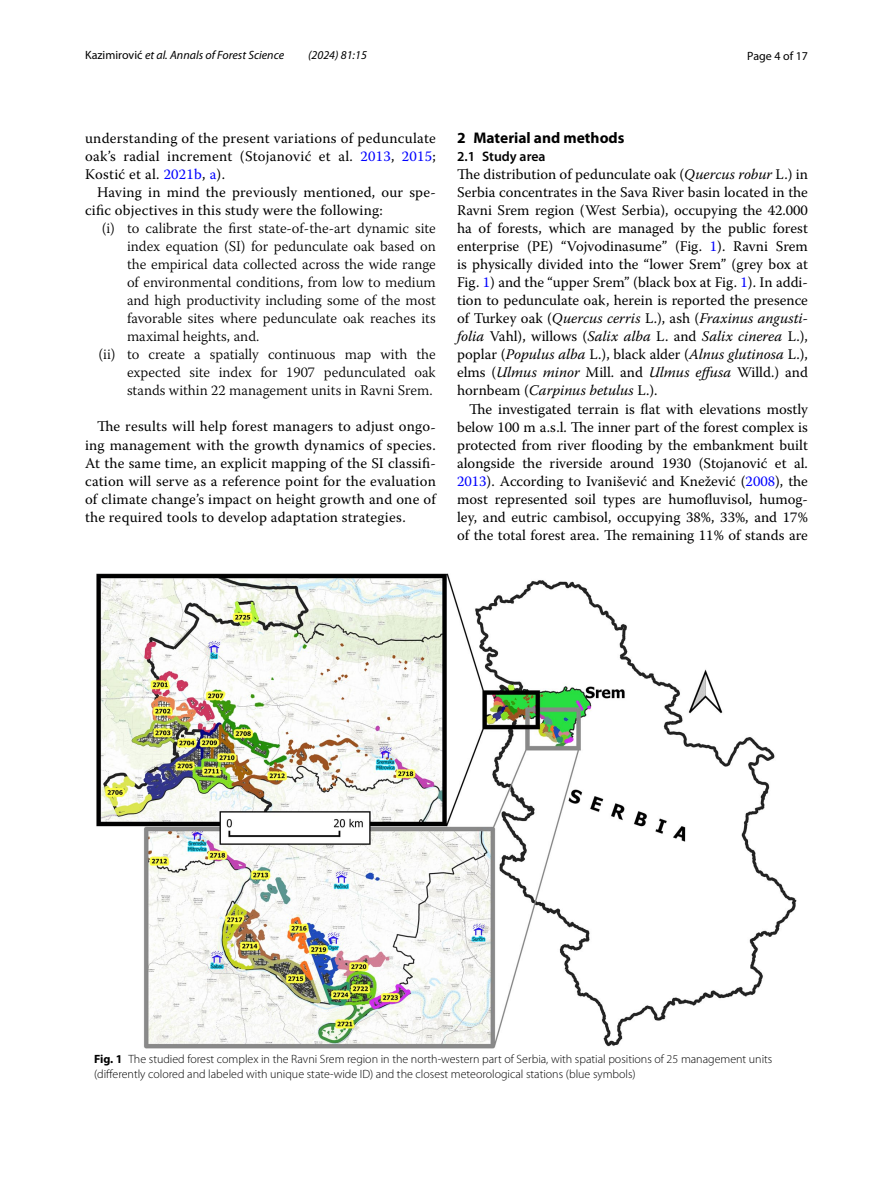
<style>
.page{position:relative;width:893px;height:1187px;background:#fff}
.page>*{position:absolute;margin:0;border:0;box-sizing:border-box;transform-origin:0 0}
.t1{font:700 15.45px "Myriad Pro";color:#000}
.t2{font:14.7px/18px "Warnock Pro";letter-spacing:.015em;color:#000;text-align:justify}
.t3{font:300 14.7px "Warnock Pro";color:#000}
.t4{font:600 13.8px "Myriad Pro";color:#000}
.t5{font:300 12px/15px "Myriad Pro";color:#000}
.t6{font:italic 12px "Myriad Pro";color:#000}
.t7{font:12px "Myriad Pro";color:#000}
.s1{font-style:normal}
.s2{color:#00f}
.s3{font-style:italic}
.s4{font-weight:700}
</style>
<div class="page">
<img style="left:96px;top:573px;width:701px;height:475px">
<p class="t6" style="left:85px;top:48px;width:201px"><span class="s1">Kazimirović</span> et al. Annals of Forest Science</p>
<p class="t6" style="left:308px;top:48px;width:60px">(2024) 81:15</p>
<p class="t7" style="left:747px;top:48px;width:62px">Page 4 of 17</p>
<p class="t2" style="left:85px;top:128px;width:352px">understanding of the present variations of pedunculate oak’s radial increment (Stojanović et al. <span class="s2">2013</span>, <span class="s2">2015</span>; Kostić et al. <span class="s2">2021b</span>, <span class="s2">a</span>).</p>
<p class="t2" style="left:85px;top:182px;width:352px;text-indent:12px">Having in mind the previously mentioned, our spe&shy;cific objectives in this study were the following:</p>
<p class="t3" style="left:102px;top:219px;width:336px">(i) to calibrate the first state-of-the-art dynamic site</p>
<p class="t3" style="left:127px;top:237px;width:310px">index equation (SI) for pedunculate oak based on</p>
<p class="t3" style="left:127px;top:255px;width:310px">the empirical data collected across the wide range</p>
<p class="t3" style="left:127px;top:273px;width:310px">of environmental conditions, from low to medium</p>
<p class="t3" style="left:127px;top:291px;width:310px">and high productivity including some of the most</p>
<p class="t3" style="left:127px;top:309px;width:310px">favorable sites where pedunculate oak reaches its</p>
<p class="t3" style="left:127px;top:327px;width:134px">maximal heights, and.</p>
<p class="t3" style="left:99px;top:345px;width:339px">(ii) to create a spatially continuous map with the</p>
<p class="t3" style="left:127px;top:363px;width:310px">expected site index for 1907 pedunculated oak</p>
<p class="t3" style="left:127px;top:381px;width:307px">stands within 22 management units in Ravni Srem.</p>
<p class="t2" style="left:85px;top:417px;width:352px;text-indent:12px">The results will help forest managers to adjust ongo&shy;ing management with the growth dynamics of species.<br>At the same time, an explicit mapping of the SI classifi&shy;cation will serve as a reference point for the evaluation of climate change’s impact on height growth and one of the required tools to develop adaptation strategies.</p>
<p class="t1" style="left:457px;top:128px;width:169px">2 Material and methods</p>
<p class="t4" style="left:457px;top:148px;width:90px">2.1 Study area</p>
<p class="t2" style="left:457px;top:165px;width:352px">The distribution of pedunculate oak (<span class="s3">Quercus robur</span> L.) in Serbia concentrates in the Sava River basin located in the Ravni Srem region (West Serbia), occupying the 42.000 ha of forests, which are managed by the public forest enterprise (PE) “Vojvodinasume” (Fig. <span class="s2">1</span>). Ravni Srem is physically divided into the “lower Srem” (grey box at Fig. <span class="s2">1</span>) and the “upper Srem” (black box at Fig. <span class="s2">1</span>). In addi&shy;tion to pedunculate oak, herein is reported the presence of Turkey oak (<span class="s3">Quercus cerris</span> L.), ash (<span class="s3">Fraxinus angusti&shy;folia</span> Vahl), willows (<span class="s3">Salix alba</span> L. and <span class="s3">Salix cinerea</span> L.), poplar (<span class="s3">Populus alba</span> L.), black alder (<span class="s3">Alnus glutinosa</span> L.), elms (<span class="s3">Ulmus minor</span> Mill. and <span class="s3">Ulmus effusa</span> Willd.) and hornbeam (<span class="s3">Carpinus betulus</span> L.).</p>
<p class="t2" style="left:457px;top:399px;width:352px;text-indent:12px">The investigated terrain is flat with elevations mostly below 100 m a.s.l. The inner part of the forest complex is protected from river flooding by the embankment built alongside the riverside around 1930 (Stojanović et al.<br><span class="s2">2013</span>). According to Ivanišević and Knežević (<span class="s2">2008</span>), the most represented soil types are humofluvisol, humog&shy;ley, and eutric cambisol, occupying 38%, 33%, and 17% of the total forest area. The remaining 11% of stands are</p>
<p class="t5" style="left:94px;top:1051px;width:680px"><span class="s4">Fig. 1</span> The studied forest complex in the Ravni Srem region in the north-western part of Serbia, with spatial positions of 25 management units (differently colored and labeled with unique state-wide ID) and the closest meteorological stations (blue symbols)</p>
</div>
